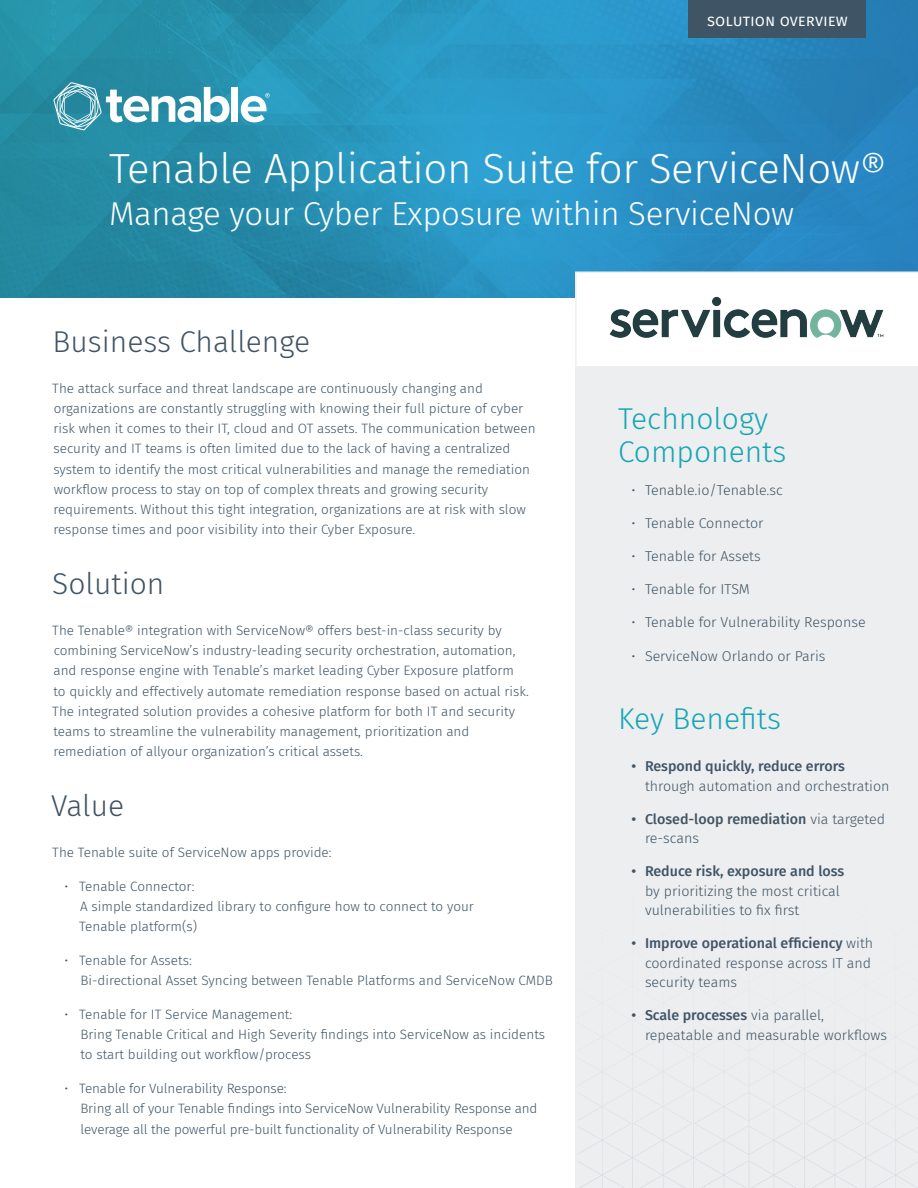
<style>
.page{position:relative;width:918px;height:1188px;background:#fff}
.page>*{position:absolute;margin:0;border:0;box-sizing:border-box;transform-origin:0 0}
.t1{font:300 42px "Fira Sans";letter-spacing:-.01em;color:#fff}
.t2{font:300 33px "Fira Sans";letter-spacing:-.01em;color:#fff}
.t3{font:300 30px/33px "Fira Sans";color:#15a6b4}
.t4{font:300 30px "Fira Sans";color:#415364}
.t5{font:16.5px "Fira Sans";color:#fff}
.t6{font:300 14.25px/19.5px "Fira Sans";color:#3f5465}
.t7{font:500 14.25px/19.5px "Fira Sans";color:#3f5465}
.t8{font:300 13.5px/20.2px "Fira Sans";color:#3f5465}
.s1{font-weight:500}
.s2{font-weight:300}
</style>
<div class="page">
<img style="left:0;top:0;width:918px;height:298px">
<div style="left:575px;top:365px;width:343px;height:823px;background:#eceeef"></div>
<img style="left:578px;top:1054px;width:340px;height:134px">
<svg style="left:575px;top:272px;width:343px;height:94px"></svg>
<div style="left:688px;top:0;width:178px;height:38px;background:#3f5465"></div>
<div style="left:232px;top:87px;width:6px;height:35px;background:#fff"></div>
<svg style="left:241px;top:93px;width:29px;height:29px"></svg>
<svg style="left:54px;top:82px;width:175px;height:48px"></svg>
<img style="left:607px;top:296px;width:280px;height:43px">
<p class="t5" style="left:707px;top:9px;width:142px">SOLUTION OVERVIEW</p>
<p class="t1" style="left:109px;top:139px;width:779px">Tenable Application Suite for ServiceNow®</p>
<p class="t2" style="left:109px;top:190px;width:687px">Manage your Cyber Exposure within ServiceNow</p>
<p class="t4" style="left:53px;top:320px;width:259px">Business Challenge</p>
<p class="t8" style="left:52px;top:378px;width:485px">The attack surface and threat landscape are continuously changing and organizations are constantly struggling with knowing their full picture of cyber risk when it comes to their IT, cloud and OT assets. The communication between security and IT teams is often limited due to the lack of having a centralized system to identify the most critical vulnerabilities and manage the remediation workflow process to stay on top of complex threats and growing security requirements. Without this tight integration, organizations are at risk with slow response times and poor visibility into their Cyber Exposure.</p>
<p class="t4" style="left:52px;top:563px;width:114px">Solution</p>
<p class="t8" style="left:52px;top:620px;width:478px">The Tenable® integration with ServiceNow® offers best-in-class security by combining ServiceNow’s industry-leading security orchestration, automation, and response engine with Tenable’s market leading Cyber Exposure platform<br>to quickly and effectively automate remediation response based on actual risk.<br>The integrated solution provides a cohesive platform for both IT and security teams to streamline the vulnerability management, prioritization and remediation of allyour organization’s critical assets.</p>
<p class="t4" style="left:51px;top:785px;width:74px">Value</p>
<p class="t8" style="left:52px;top:842px;width:281px">The Tenable suite of ServiceNow apps provide:</p>
<p class="t8" style="left:79px;top:876px;width:396px;text-indent:-15px">• Tenable Connector:<br>A simple standardized library to configure how to connect to your<br>Tenable platform(s)</p>
<p class="t8" style="left:80px;top:950px;width:474px;text-indent:-16px">• Tenable for Assets:<br>Bi-directional Asset Syncing between Tenable Platforms and ServiceNow CMDB</p>
<p class="t8" style="left:80px;top:1004px;width:466px;text-indent:-16px">• Tenable for IT Service Management:<br>Bring Tenable Critical and High Severity findings into ServiceNow as incidents to start building out workflow/process</p>
<p class="t8" style="left:80px;top:1078px;width:459px;text-indent:-16px">• Tenable for Vulnerability Response:<br>Bring all of your Tenable findings into ServiceNow Vulnerability Response and leverage all the powerful pre-built functionality of Vulnerability Response</p>
<p class="t3" style="left:618px;top:401px;width:170px">Technology<br>Components</p>
<p class="t6" style="left:632px;top:480px;width:153px">• Tenable.io/Tenable.sc</p>
<p class="t6" style="left:632px;top:513px;width:134px">• Tenable Connector</p>
<p class="t6" style="left:632px;top:546px;width:131px">• Tenable for Assets</p>
<p class="t6" style="left:632px;top:579px;width:120px">• Tenable for ITSM</p>
<p class="t6" style="left:632px;top:612px;width:236px">• Tenable for Vulnerability Response</p>
<p class="t6" style="left:632px;top:646px;width:196px">• ServiceNow Orlando or Paris</p>
<p class="t3" style="left:618px;top:702px;width:165px">Key Benefits</p>
<p class="t6" style="left:645px;top:756px;width:246px;text-indent:-14px"><span class="s1">• Respond quickly, reduce errors </span>through automation and orchestration</p>
<p class="t7" style="left:645px;top:808px;width:242px;text-indent:-14px">• Closed-loop remediation <span class="s2">via targeted re-scans</span></p>
<p class="t6" style="left:645px;top:861px;width:201px;text-indent:-14px"><span class="s1">• Reduce risk, exposure and loss </span>by prioritizing the most critical vulnerabilities to fix first</p>
<p class="t6" style="left:645px;top:933px;width:230px;text-indent:-14px"><span class="s1">• Improve operational efficiency</span> with coordinated response across IT and security teams</p>
<p class="t6" style="left:645px;top:1005px;width:244px;text-indent:-14px"><span class="s1">• Scale processes</span> via parallel, repeatable and measurable workflows</p>
</div>
